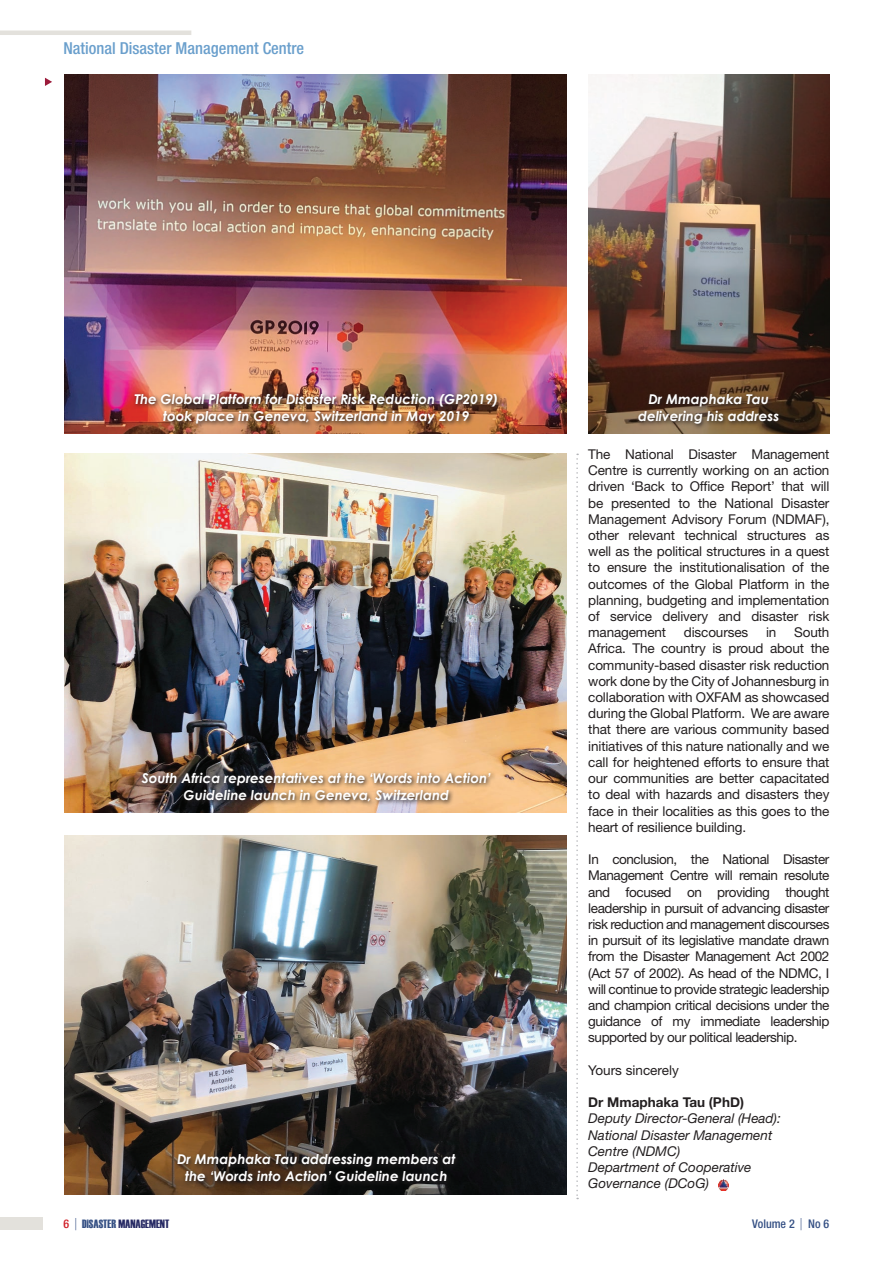
<style>
.page{position:relative;width:893px;height:1263px;background:#fff}
.page>*{position:absolute;margin:0;border:0;box-sizing:border-box;transform-origin:0 0}
.t1{font:500 condensed 16.5px "Helvetica Neue";color:#6a9fcc}
.t2{font:13.5px/16.2px "Helvetica Neue";letter-spacing:-.01em;color:#231f20;text-align:justify}
.t3{font:italic 700 13.5px/17.2px "Century Gothic";color:#fff;text-align:center}
.t4{font:italic 13.5px/16.2px "Helvetica Neue";color:#231f20}
.t5{font:700 13.5px "Helvetica Neue";color:#231f20}
.t6{font:12px "Haettenschweiler";color:#272a64}
.t7{font:500 condensed 12px "Helvetica Neue";color:#355084}
.s1{font-family:"Helvetica Neue";font-weight:500;font-stretch:condensed;color:#d02029}
.s2{font-family:"Helvetica Neue";font-weight:500;font-stretch:condensed;font-size:16.5px;color:#355084}
.s3{color:#355084}
.s4{font-size:16.5px}
</style>
<div class="page">
<hr style="left:0;top:31px;width:191px;height:4px;background:#e3e1dc">
<div style="left:0;top:1218px;width:43px;height:12px;background:#e3e1dc"></div>
<svg style="left:576px;top:454px;width:2px;height:745px"></svg>
<img style="left:65px;top:835px;width:502px;height:359px">
<img style="left:65px;top:454px;width:502px;height:358px">
<img style="left:65px;top:75px;width:502px;height:359px">
<img style="left:588px;top:75px;width:242px;height:359px">
<svg style="left:45px;top:78px;width:7px;height:8px"></svg>
<svg style="left:719px;top:1180px;width:10px;height:10px"></svg>
<img style="left:132px;top:392px;width:371px;height:38px">
<svg style="left:635px;top:392px;width:149px;height:38px"></svg>
<svg style="left:139px;top:770px;width:357px;height:38px"></svg>
<svg style="left:175px;top:1152px;width:286px;height:35px"></svg>
<p class="t1" style="left:64px;top:39px;width:242px">National Disaster Management Centre</p>
<p class="t3" style="left:134px;top:390px;width:365px">The Global Platform for Disaster Risk Reduction (GP2019) took place in Geneva, Switzerland in May 2019</p>
<p class="t3" style="left:638px;top:390px;width:143px">Dr Mmaphaka Tau delivering his address</p>
<p class="t3" style="left:142px;top:769px;width:351px">South Africa representatives at the ‘Words into Action’<br>Guideline launch in Geneva, Switzerland</p>
<p class="t3" style="left:177px;top:1150px;width:280px">Dr Mmaphaka Tau addressing members at the ‘Words into Action’ Guideline launch</p>
<p class="t2" style="left:588px;top:446px;width:243px">The National Disaster Management Centre is currently working on an action driven ‘Back to Office Report’ that will be presented to the National Disaster Management Advisory Forum (NDMAF), other relevant technical structures as well as the political structures in a quest to ensure the institutionalisation of the outcomes of the Global Platform in the planning, budgeting and implementation of service delivery and disaster risk management</p>
<p class="t2" style="left:588px;top:624px;width:243px;text-indent:206px">South Africa. The country is proud about the community-based disaster risk reduction work done by the City of Johannesburg in collaboration with OXFAM as showcased during the Global Platform. We are aware that there are various community based initiatives of this nature nationally and we call for heightened efforts to ensure that our communities are better capacitated to deal with hazards and disasters they face in their localities as this goes to the heart of resilience building.</p>
<p class="t2" style="left:588px;top:851px;width:243px">In conclusion, the National Disaster Management Centre will remain resolute and focused on providing thought leadership in pursuit of advancing disaster risk reduction and management discourses in pursuit of its legislative mandate drawn from the Disaster Management Act 2002 (Act 57 of 2002). As head of the NDMC, I will continue to provide strategic leadership and champion critical decisions under the guidance of my immediate leadership supported by our political leadership.</p>
<p class="t2" style="left:588px;top:1062px;width:92px">Yours sincerely</p>
<p class="t5" style="left:588px;top:1094px;width:157px">Dr Mmaphaka Tau (PhD)</p>
<p class="t4" style="left:588px;top:1110px;width:194px">Deputy Director-General (Head):<br>National Disaster Management<br>Centre (NDMC)<br>Department of Cooperative<br>Governance (DCoG)</p>
<p class="t2" style="left:684px;top:624px;width:66px">discourses</p>
<p class="t2" style="left:766px;top:624px;width:12px">in</p>
<p class="t6" style="left:64px;top:1216px;width:107px"><span class="s1">6</span> <span class="s2">|</span> <span class="s3">DISASTER</span> MANAGEMENT</p>
<p class="t7" style="left:752px;top:1217px;width:78px">Volume 2 <span class="s4">|</span> No 6</p>
</div>
